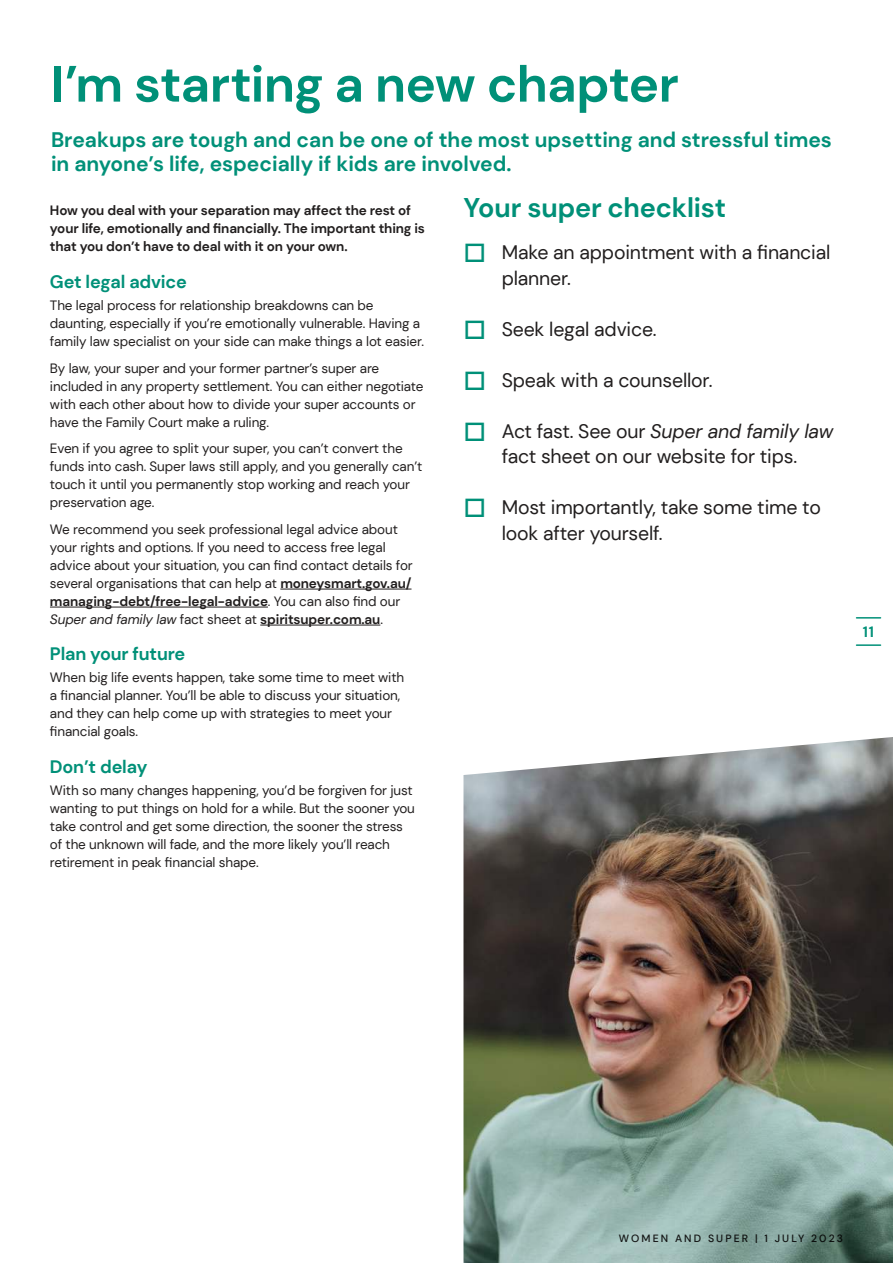
<style>
.page{position:relative;width:893px;height:1263px;background:#fff}
.page>*{position:absolute;margin:0;border:0;box-sizing:border-box;transform-origin:0 0}
.t1{font:700 51px "DM Sans";letter-spacing:-.01em;color:#009078}
.t2{font:700 27px "DM Sans";letter-spacing:-.005em;color:#009078}
.t3{font:700 21px/24px "DM Sans";color:#009078}
.t4{font:19.5px/25.5px "DM Sans";letter-spacing:-.01em;color:#221f1f}
.t5{font:700 18px "DM Sans";letter-spacing:-.01em;color:#009078}
.t6{font:700 15px "DM Sans";color:#009078}
.t7{font:13.5px/18px "DM Sans";letter-spacing:-.01em;color:#221f1f}
.t8{font:700 13.5px/18px "DM Sans";letter-spacing:-.01em;color:#221f1f}
.t9{font:500 10.5px "DM Sans";letter-spacing:.2em;color:#221f1f}
.s1{font-weight:700}
.s2{font-style:italic}
</style>
<div class="page">
<hr style="left:856px;top:617px;width:24px;height:2px;background:#009078">
<hr style="left:856px;top:644px;width:24px;height:2px;background:#009078">
<hr style="left:280px;top:589px;width:131px;height:1px;background:#221f1f">
<hr style="left:50px;top:607px;width:218px;height:1px;background:#221f1f">
<hr style="left:260px;top:625px;width:120px;height:1px;background:#221f1f">
<img style="left:463px;top:737px;width:430px;height:526px">
<h1 class="t1" style="left:51px;top:60px;width:629px">I’m starting a new chapter</h1>
<h3 class="t3" style="left:51px;top:129px;width:782px">Breakups are tough and can be one of the most upsetting and stressful times in anyone’s life, especially if kids are involved.</h3>
<p class="t8" style="left:50px;top:202px;width:377px">How you deal with your separation may affect the rest of your life, emotionally and 昀椀nancially. The important thing is that you don’t have to deal with it on your own.</p>
<h3 class="t5" style="left:50px;top:273px;width:138px">Get legal advice</h3>
<p class="t7" style="left:50px;top:297px;width:375px">The legal process for relationship breakdowns can be daunting, especially if you’re emotionally vulnerable. Having a family law specialist on your side can make things a lot easier.</p>
<p class="t7" style="left:50px;top:360px;width:375px">By law, your super and your former partner’s super are included in any property settlement. You can either negotiate with each other about how to divide your super accounts or have the Family Court make a ruling.</p>
<p class="t7" style="left:50px;top:440px;width:374px">Even if you agree to split your super, you can’t convert the funds into cash. Super laws still apply, and you generally can’t touch it until you permanently stop working and reach your preservation age.</p>
<p class="t7" style="left:50px;top:521px;width:364px">We recommend you seek professional legal advice about your rights and options. If you need to access free legal advice about your situation, you can 昀椀nd contact details for several organisations that can help at <span class="s1">moneysmart.gov.au/ managing-debt/free-legal-advice</span>. You can also 昀椀nd our <span class="s2">Super and family law</span> fact sheet at <span class="s1">spiritsuper.com.au</span>.</p>
<h3 class="t5" style="left:50px;top:646px;width:137px">Plan your future</h3>
<p class="t7" style="left:50px;top:669px;width:356px">When big life events happen, take some time to meet with a 昀椀nancial planner. You’ll be able to discuss your situation, and they can help come up with strategies to meet your<br>昀椀nancial goals.</p>
<h3 class="t5" style="left:50px;top:758px;width:99px">Don’t delay</h3>
<p class="t7" style="left:50px;top:782px;width:367px">With so many changes happening, you’d be forgiven for just wanting to put things on hold for a while. But the sooner you take control and get some direction, the sooner the stress of the unknown will fade, and the more likely you’ll reach retirement in peak 昀椀nancial shape.</p>
<h2 class="t2" style="left:463px;top:195px;width:264px">Your super checklist</h2>
<h3 class="t4" style="left:502px;top:240px;width:330px">Make an appointment with a 昀椀nancial planner.</h3>
<h3 class="t4" style="left:502px;top:317px;width:156px">Seek legal advice.</h3>
<h3 class="t4" style="left:502px;top:368px;width:212px">Speak with a counsellor.</h3>
<h3 class="t4" style="left:502px;top:419px;width:333px">Act fast. See our <span class="s2">Super and family law </span>fact sheet on our website for tips.</h3>
<h3 class="t4" style="left:502px;top:496px;width:321px">Most importantly, take some time to look after yourself.</h3>
<p class="t6" style="left:863px;top:625px;width:13px">11</p>
<p class="t9" style="left:619px;top:1234px;width:226px">WOMEN AND SUPER | 1 JULY 2023</p>
</div>
